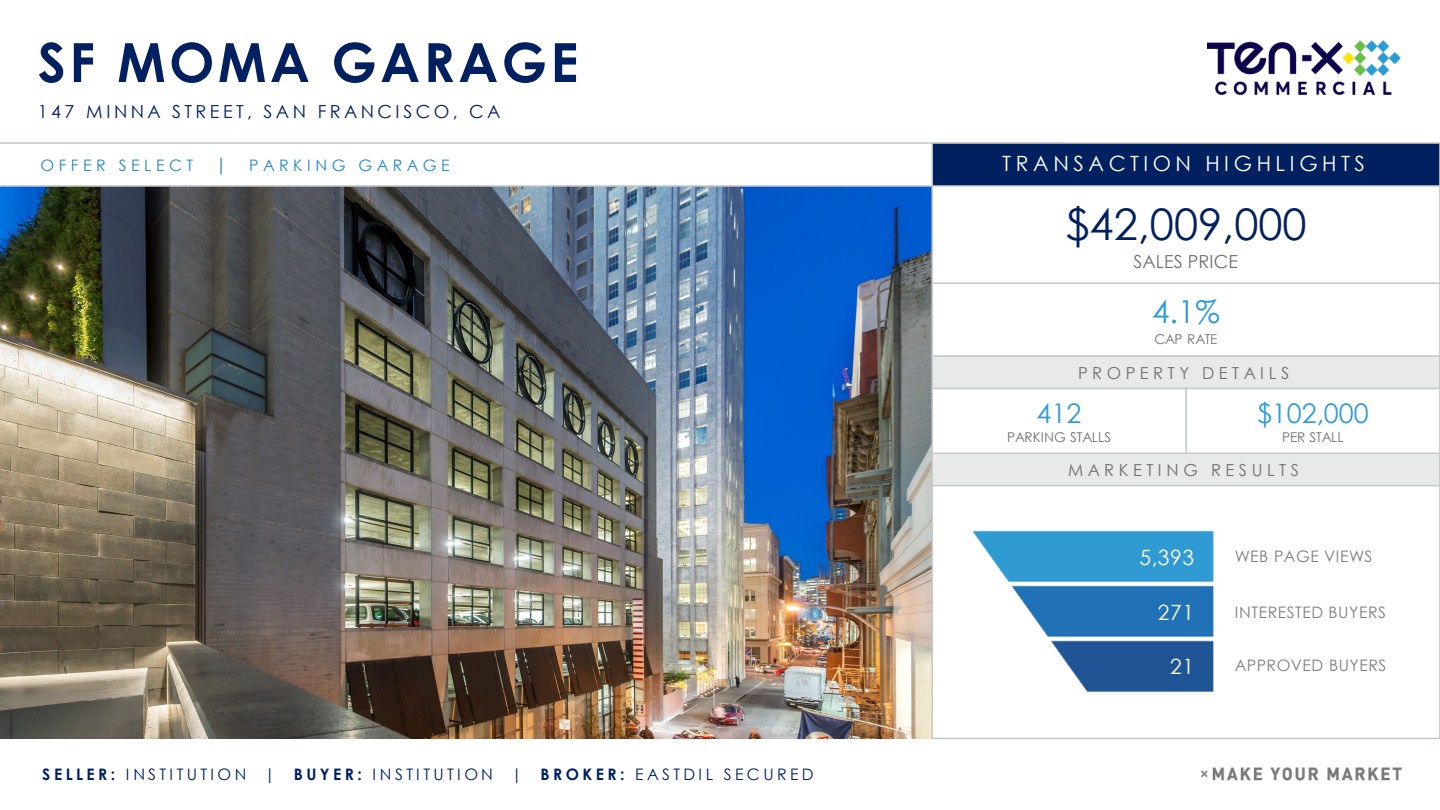
<style>
.page{position:relative;width:1440px;height:810px;background:#fff}
.page>*{position:absolute;margin:0;border:0;box-sizing:border-box;transform-origin:0 0}
.t1{font:700 54px "Century Gothic";letter-spacing:.065em;color:#002060}
.t2{font:43.5px "Century Gothic";color:#002060}
.t3{font:31.5px "Century Gothic";color:#309bd6}
.t4{font:27px "Century Gothic";color:#309bd6}
.t5{font:21px "Century Gothic";letter-spacing:.215em;color:#fff}
.t6{font:18px "Century Gothic";letter-spacing:.19em;color:#002060}
.t7{font:18px "Century Gothic";color:#717071}
.t8{font:16.5px "Century Gothic";letter-spacing:.27em;color:#717071}
.t9{font:15.9px "Century Gothic";letter-spacing:.215em;color:#002060}
.t10{font:15.9px "Century Gothic";letter-spacing:.03em;color:#7f7f7f}
.t11{font:15.9px "Century Gothic";letter-spacing:.285em;color:#2388cc}
.t12{font:13.5px "Century Gothic";letter-spacing:-.005em;color:#717071}
.s1{font-size:18px}
.s2{font-weight:700}
</style>
<div class="page">
<img style="left:0;top:187px;width:931px;height:552px">
<img style="left:1201px;top:767px;width:201px;height:14px">
<img style="left:1208px;top:41px;width:192px;height:53px">
<hr style="left:0;top:142px;width:1064px;height:2px;background:#c5c8c9">
<hr style="left:0;top:185px;width:1064px;height:2px;background:#c5c8c9">
<div style="left:932px;top:143px;width:508px;height:43px;background:#002060"></div>
<div style="left:932px;top:356px;width:508px;height:32px;background:#e8e9e9"></div>
<div style="left:932px;top:453px;width:508px;height:33px;background:#e8e9e9"></div>
<hr style="left:1185px;top:388px;width:2px;height:66px;background:#c5c8c9">
<hr style="left:931px;top:185px;width:509px;height:2px;background:#c5c8c9">
<hr style="left:931px;top:282px;width:509px;height:2px;background:#c5c8c9">
<hr style="left:931px;top:355px;width:509px;height:2px;background:#c5c8c9">
<hr style="left:931px;top:388px;width:509px;height:1px;background:#c5c8c9">
<hr style="left:931px;top:453px;width:509px;height:1px;background:#c5c8c9">
<hr style="left:931px;top:485px;width:509px;height:1px;background:#c5c8c9">
<hr style="left:931px;top:142px;width:2px;height:597px;background:#c5c8c9">
<hr style="left:1439px;top:142px;width:1px;height:597px;background:#c5c8c9">
<hr style="left:931px;top:142px;width:509px;height:2px;background:#c5c8c9">
<hr style="left:931px;top:738px;width:509px;height:1px;background:#c5c8c9">
<img style="left:972px;top:530px;width:242px;height:162px">
<p class="t1" style="left:38px;top:21px;width:542px">SF MOMA GARAGE</p>
<p class="t6" style="left:38px;top:99px;width:464px">147 MINNA STREET, SAN FRANCISCO, CA</p>
<p class="t11" style="left:40px;top:155px;width:411px">OFFER SELECT <span class="s1">|</span> PARKING GARAGE</p>
<p class="t5" style="left:1002px;top:149px;width:364px">TRANSACTION HIGHLIGHTS</p>
<p class="t2" style="left:1065px;top:194px;width:243px">$42,009,000</p>
<p class="t7" style="left:1134px;top:248px;width:106px">SALES PRICE</p>
<p class="t3" style="left:1152px;top:290px;width:69px">4.1%</p>
<p class="t12" style="left:1154px;top:329px;width:65px">CAP RATE</p>
<p class="t8" style="left:1078px;top:361px;width:213px">PROPERTY DETAILS</p>
<p class="t4" style="left:1037px;top:394px;width:46px">412</p>
<p class="t12" style="left:1007px;top:428px;width:105px">PARKING STALLS</p>
<p class="t4" style="left:1257px;top:394px;width:113px">$102,000</p>
<p class="t12" style="left:1282px;top:428px;width:63px">PER STALL</p>
<p class="t8" style="left:1068px;top:458px;width:232px">MARKETING RESULTS</p>
<p class="t9" style="left:42px;top:763px;width:773px"><span class="s2">SELLER:</span> INSTITUTION | <span class="s2">BUYER:</span> INSTITUTION | <span class="s2">BROKER:</span> EASTDIL SECURED</p>
<p class="t5" style="left:1140px;top:543px;width:56px">5,393</p>
<p class="t10" style="left:1235px;top:545px;width:139px">WEB PAGE VIEWS</p>
<p class="t5" style="left:1158px;top:597px;width:38px">271</p>
<p class="t10" style="left:1235px;top:601px;width:153px">INTERESTED BUYERS</p>
<p class="t5" style="left:1170px;top:652px;width:25px">21</p>
<p class="t10" style="left:1235px;top:654px;width:153px">APPROVED BUYERS</p>
</div>
